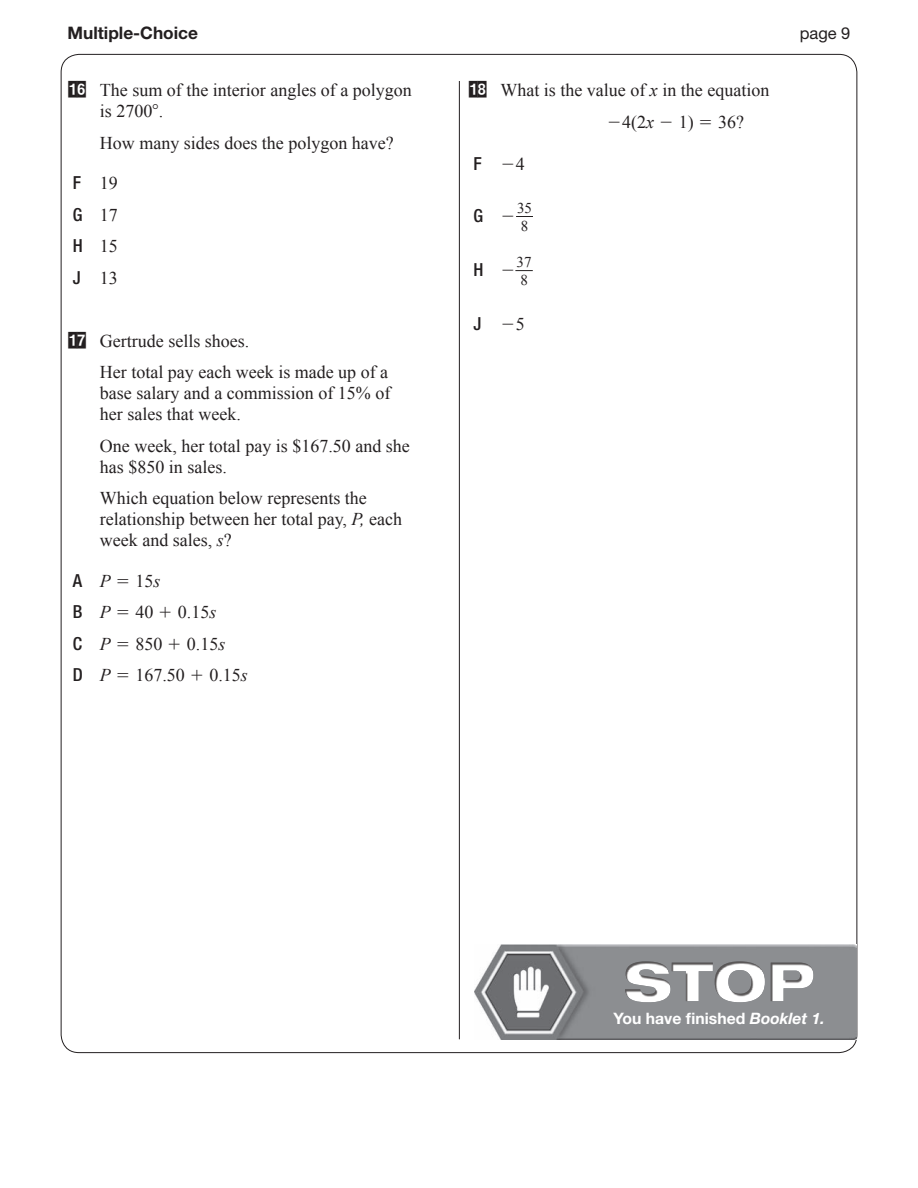
<style>
.page{position:relative;width:918px;height:1188px;background:#fff}
.page>*{position:absolute;margin:0;border:0;box-sizing:border-box;transform-origin:0 0}
.t1{font:800 expanded 54px "Helvetica Neue LT Std";color:#fff}
._9_Question_Line_2{font:18px/21px "Times New Roman";color:#231f20}
._9_Question_Line_1{font:18px/21px "Times New Roman";color:#231f20}
._9_MC_Answers{font:18px "Times New Roman";color:#231f20}
._9_MC_Answers-2{font:500 condensed 18px "Helvetica Neue LT Std";color:#231f20}
._9_MC_Answers_First{font:18px "Times New Roman";color:#231f20}
._9_MC_Answers_First-2{font:500 condensed 18px "Helvetica Neue LT Std";color:#231f20}
.t2{font:700 17.25px "Helvetica Neue LT Std";color:#231f20}
.t3{font:16.5px "Helvetica Neue LT Std";color:#231f20}
.You_have_finished_Bo{font:700 15.75px "Helvetica Neue LT Std";color:#fff}
.t4{font:15px/18px "Times New Roman";color:#231f20}
.s1{font-family:"Helvetica Neue LT Std";font-weight:500;font-stretch:condensed}
.s2{font-style:italic}
.s3{font-family:"Times New Roman";font-weight:400;font-style:italic;font-stretch:normal}
.s4{font-family:"Times New Roman";font-weight:400;font-stretch:normal}
</style>
<div class="page">
<hr style="left:459px;top:81px;width:1px;height:958px;background:#231f20">
<svg style="left:516px;top:216px;width:17px;height:1px"></svg>
<svg style="left:515px;top:270px;width:18px;height:1px"></svg>
<img style="left:475px;top:945px;width:382px;height:94px">
<div style="left:612px;top:946px;width:274px;height:68px;background:#231f20;opacity:.75"></div>
<p class="t2" style="left:68px;top:22px;width:132px">Multiple-Choice</p>
<p class="t3" style="left:800px;top:24px;width:52px">page 9</p>
<p class="_9_Question_Line_1" style="left:100px;top:80px;width:313px">The sum of the interior angles of a polygon is 2700 .</p>
<p class="_9_Question_Line_2" style="left:100px;top:132px;width:295px">How many sides does the polygon have?</p>
<p class="_9_MC_Answers_First" style="left:73px;top:171px;width:46px"><span class="s1">F</span> 19</p>
<p class="_9_MC_Answers" style="left:73px;top:203px;width:46px"><span class="s1">G</span> 17</p>
<p class="_9_MC_Answers" style="left:73px;top:234px;width:46px"><span class="s1">H</span> 15</p>
<p class="_9_MC_Answers" style="left:73px;top:266px;width:46px"><span class="s1">J</span> 13</p>
<p class="_9_Question_Line_1" style="left:100px;top:330px;width:151px">Gertrude sells shoes.</p>
<p class="_9_Question_Line_2" style="left:100px;top:362px;width:292px;text-align:justify">Her total pay each week is made up of a base salary and a commission of 15% of her sales that week.</p>
<p class="_9_Question_Line_2" style="left:100px;top:435px;width:311px">One week, her total pay is $167.50 and she has $850 in sales.</p>
<p class="_9_Question_Line_2" style="left:100px;top:488px;width:304px">Which equation below represents the relationship between her total pay, <span class="s2">P,</span> each week and sales, <span class="s2">s</span>?</p>
<p class="_9_MC_Answers_First-2" style="left:73px;top:570px;width:39px">A <span class="s3">P</span></p>
<p class="_9_MC_Answers_First" style="left:135px;top:569px;width:27px">15<span class="s2">s</span></p>
<p class="_9_MC_Answers-2" style="left:73px;top:601px;width:39px">B <span class="s3">P</span></p>
<p class="_9_MC_Answers" style="left:135px;top:600px;width:19px">40</p>
<p class="_9_MC_Answers" style="left:178px;top:600px;width:40px">0.15<span class="s2">s</span></p>
<p class="_9_MC_Answers-2" style="left:73px;top:633px;width:39px">C <span class="s3">P</span></p>
<p class="_9_MC_Answers" style="left:135px;top:632px;width:28px">850</p>
<p class="_9_MC_Answers" style="left:187px;top:632px;width:40px">0.15<span class="s2">s</span></p>
<p class="_9_MC_Answers-2" style="left:73px;top:664px;width:39px">D <span class="s3">P</span></p>
<p class="_9_MC_Answers" style="left:135px;top:663px;width:51px">167.50</p>
<p class="_9_MC_Answers" style="left:209px;top:663px;width:40px">0.15<span class="s2">s</span></p>
<p class="_9_Question_Line_1" style="left:500px;top:80px;width:270px">What is the value of <span class="s2">x</span> in the equation</p>
<p class="_9_Question_Line_2" style="left:607px;top:111px;width:89px">−4(2<span class="s2">x</span> − 1)</p>
<p class="_9_Question_Line_2" style="left:718px;top:111px;width:27px">36?</p>
<p class="_9_MC_Answers_First-2" style="left:473px;top:153px;width:53px">F −<span class="s4">4</span></p>
<p class="_9_MC_Answers-2" style="left:473px;top:205px;width:43px">G −</p>
<p class="t4" style="left:517px;top:199px;width:16px">35<br>8</p>
<p class="t4" style="left:517px;top:253px;width:16px">37<br>8</p>
<p class="_9_MC_Answers-2" style="left:473px;top:259px;width:43px">H −</p>
<p class="_9_MC_Answers-2" style="left:473px;top:313px;width:53px">J −<span class="s4">5</span></p>
<h1 class="t1" style="left:624px;top:947px;width:193px">STOP</h1>
<p class="You_have_finished_Bo" style="left:613px;top:1009px;width:213px">You have finished <span class="s2">Booklet 1.</span></p>
</div>
